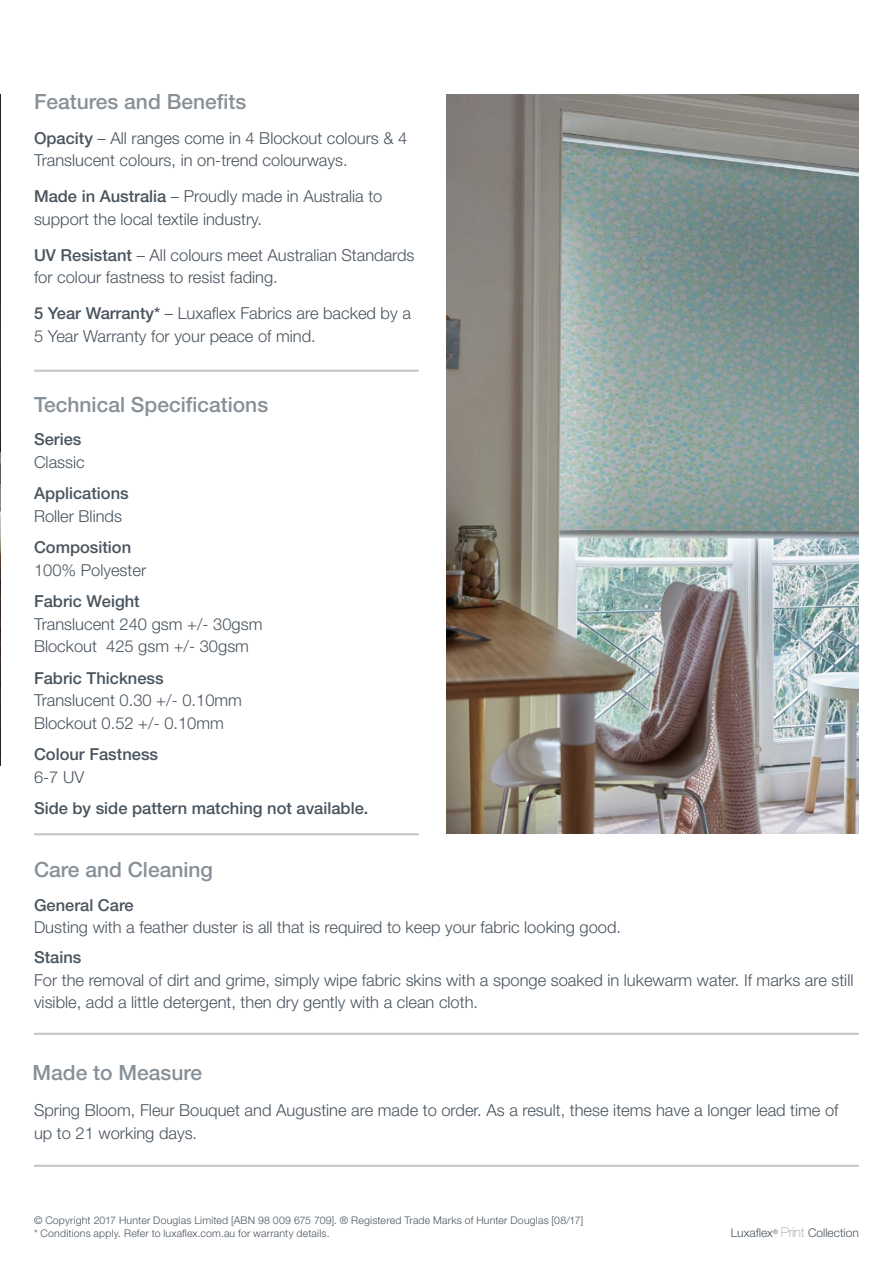
<style>
.page{position:relative;width:893px;height:1263px;background:#fff}
.page>*{position:absolute;margin:0;border:0;box-sizing:border-box;transform-origin:0 0}
.t1{font:500 21px "Helvetica Neue LT Std";color:#889097}
.t2{font:300 16.5px/22.5px "Helvetica Neue LT Std";color:#49545e}
.t3{font:500 16.5px "Helvetica Neue LT Std";color:#49545e}
.t4{font:300 12px "Helvetica Neue LT Std";color:#49545e}
.t5{font:300 10.5px/13.5px "Helvetica Neue LT Std";letter-spacing:.02em;color:#49545e}
.s1{font-weight:500}
.s2{font-weight:200;font-size:13.5px}
</style>
<div class="page">
<img style="left:0;top:95px;width:1px;height:670px">
<img style="left:446px;top:94px;width:413px;height:740px">
<hr style="left:34px;top:370px;width:385px;height:2px;background:#c4c6c7">
<hr style="left:34px;top:833px;width:385px;height:2px;background:#c4c6c7">
<hr style="left:34px;top:1033px;width:825px;height:2px;background:#c4c6c7">
<hr style="left:34px;top:1165px;width:825px;height:2px;background:#c4c6c7">
<p class="t1" style="left:34px;top:89px;width:214px">Features and Benefits</p>
<p class="t2" style="left:34px;top:126px;width:375px"><span class="s1">Opacity</span> – All ranges come in 4 Blockout colours &amp; 4<br>Translucent colours, in on-trend colourways.</p>
<p class="t2" style="left:34px;top:185px;width:350px"><span class="s1">Made in Australia</span> – Proudly made in Australia to support the local textile industry.</p>
<p class="t2" style="left:34px;top:243px;width:382px"><span class="s1">UV Resistant</span> – All colours meet Australian Standards for colour fastness to resist fading.</p>
<p class="t2" style="left:34px;top:302px;width:378px"><span class="s1">5 Year Warranty*</span> – Luxaflex Fabrics are backed by a<br>5 Year Warranty for your peace of mind.</p>
<p class="t1" style="left:34px;top:392px;width:236px">Technical Specifications</p>
<p class="t3" style="left:34px;top:429px;width:49px">Series</p>
<p class="t2" style="left:34px;top:450px;width:52px">Classic</p>
<p class="t3" style="left:34px;top:483px;width:96px">Applications</p>
<p class="t2" style="left:34px;top:504px;width:90px">Roller Blinds</p>
<p class="t3" style="left:34px;top:537px;width:99px">Composition</p>
<p class="t2" style="left:34px;top:558px;width:114px">100% Polyester</p>
<p class="t3" style="left:34px;top:591px;width:107px">Fabric Weight</p>
<p class="t2" style="left:34px;top:612px;width:230px">Translucent 240 gsm +/- 30gsm<br>Blockout 425 gsm +/- 30gsm</p>
<p class="t3" style="left:34px;top:668px;width:131px">Fabric Thickness</p>
<p class="t2" style="left:34px;top:689px;width:209px">Translucent 0.30 +/- 0.10mm<br>Blockout 0.52 +/- 0.10mm</p>
<p class="t3" style="left:34px;top:744px;width:126px">Colour Fastness</p>
<p class="t2" style="left:34px;top:765px;width:52px">6-7 UV</p>
<p class="t3" style="left:34px;top:798px;width:336px">Side by side pattern matching not available.</p>
<p class="t1" style="left:34px;top:857px;width:180px">Care and Cleaning</p>
<p class="t3" style="left:34px;top:895px;width:101px">General Care</p>
<p class="t2" style="left:34px;top:915px;width:589px">Dusting with a feather duster is all that is required to keep your fabric looking good.</p>
<p class="t3" style="left:34px;top:947px;width:49px">Stains</p>
<p class="t2" style="left:34px;top:968px;width:821px">For the removal of dirt and grime, simply wipe fabric skins with a sponge soaked in lukewarm water. If marks are still visible, add a little detergent, then dry gently with a clean cloth.</p>
<p class="t1" style="left:33px;top:1060px;width:171px">Made to Measure</p>
<p class="t2" style="left:34px;top:1098px;width:806px">Spring Bloom, Fleur Bouquet and Augustine are made to order. As a result, these items have a longer lead time of up to 21 working days.</p>
<p class="t5" style="left:34px;top:1213px;width:551px">© Copyright 2017 Hunter Douglas Limited [ABN 98 009 675 709]. ® Registered Trade Marks of Hunter Douglas [08/17] * Conditions apply. Refer to luxaflex.com.au for warranty details.</p>
<p class="t4" style="left:731px;top:1226px;width:130px">Luxaflex<sup>®</sup> <span class="s2">Print</span> Collection</p>
</div>
